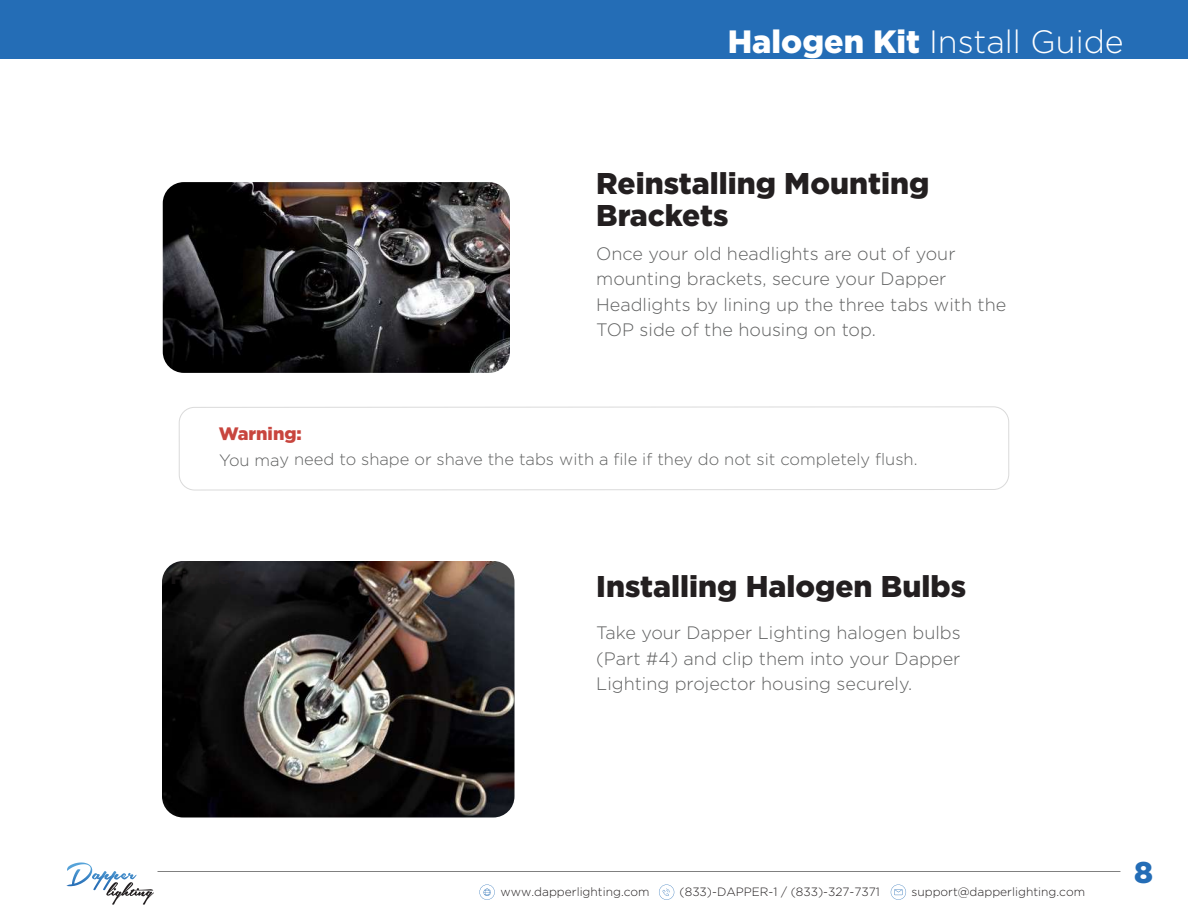
<style>
.page{position:relative;width:1188px;height:918px;background:#fff}
.page>*{position:absolute;margin:0;border:0;box-sizing:border-box;transform-origin:0 0}
.t1{font:300 32.25px "Gotham";color:#fff}
.t2{font:900 30px/31.5px "Gotham";color:#231f20}
.t3{font:900 30px "Gotham";color:#246db6}
.t4{font:300 18px/25.5px "Gotham";color:#606161}
.t5{font:900 18px "Gotham";color:#c8453e}
.t6{font:300 16.5px "Gotham";color:#606161}
.t7{font:300 12px "Gotham";color:#231f20}
.s1{font-weight:900}
</style>
<div class="page">
<div style="left:0;top:0;width:1188px;height:58px;background:#246db6"></div>
<svg style="left:178px;top:406px;width:832px;height:85px"></svg>
<img style="left:163px;top:182px;width:347px;height:191px">
<img style="left:162px;top:561px;width:352px;height:257px">
<svg style="left:66px;top:862px;width:88px;height:43px"></svg>
<hr style="left:158px;top:871px;width:962px;height:1px;background:#000">
<svg style="left:659px;top:885px;width:15px;height:15px"></svg>
<svg style="left:891px;top:885px;width:15px;height:15px"></svg>
<svg style="left:479px;top:885px;width:16px;height:15px"></svg>
<h1 class="t1" style="left:728px;top:24px;width:398px"><span class="s1">Halogen Kit</span> Install Guide</h1>
<p class="t5" style="left:219px;top:423px;width:85px">Warning:</p>
<h2 class="t2" style="left:596px;top:167px;width:335px">Reinstalling Mounting<br>Brackets</h2>
<p class="t4" style="left:596px;top:240px;width:412px">Once your old headlights are out of your mounting brackets, secure your Dapper Headlights by lining up the three tabs with the TOP side of the housing on top.</p>
<p class="t6" style="left:219px;top:450px;width:700px">You may need to shape or shave the tabs with a file if they do not sit completely flush.</p>
<h2 class="t2" style="left:596px;top:570px;width:371px">Installing Halogen Bulbs</h2>
<p class="t4" style="left:596px;top:620px;width:366px;text-align:justify">Take your Dapper Lighting halogen bulbs (Part #4) and clip them into your Dapper Lighting projector housing securely.</p>
<p class="t7" style="left:500px;top:885px;width:151px">www.dapperlighting.com</p>
<p class="t7" style="left:680px;top:885px;width:202px">(833)-DAPPER-1 / (833)-327-7371</p>
<p class="t7" style="left:911px;top:885px;width:175px">support@dapperlighting.com</p>
<h2 class="t3" style="left:1134px;top:855px;width:20px">8</h2>
</div>
